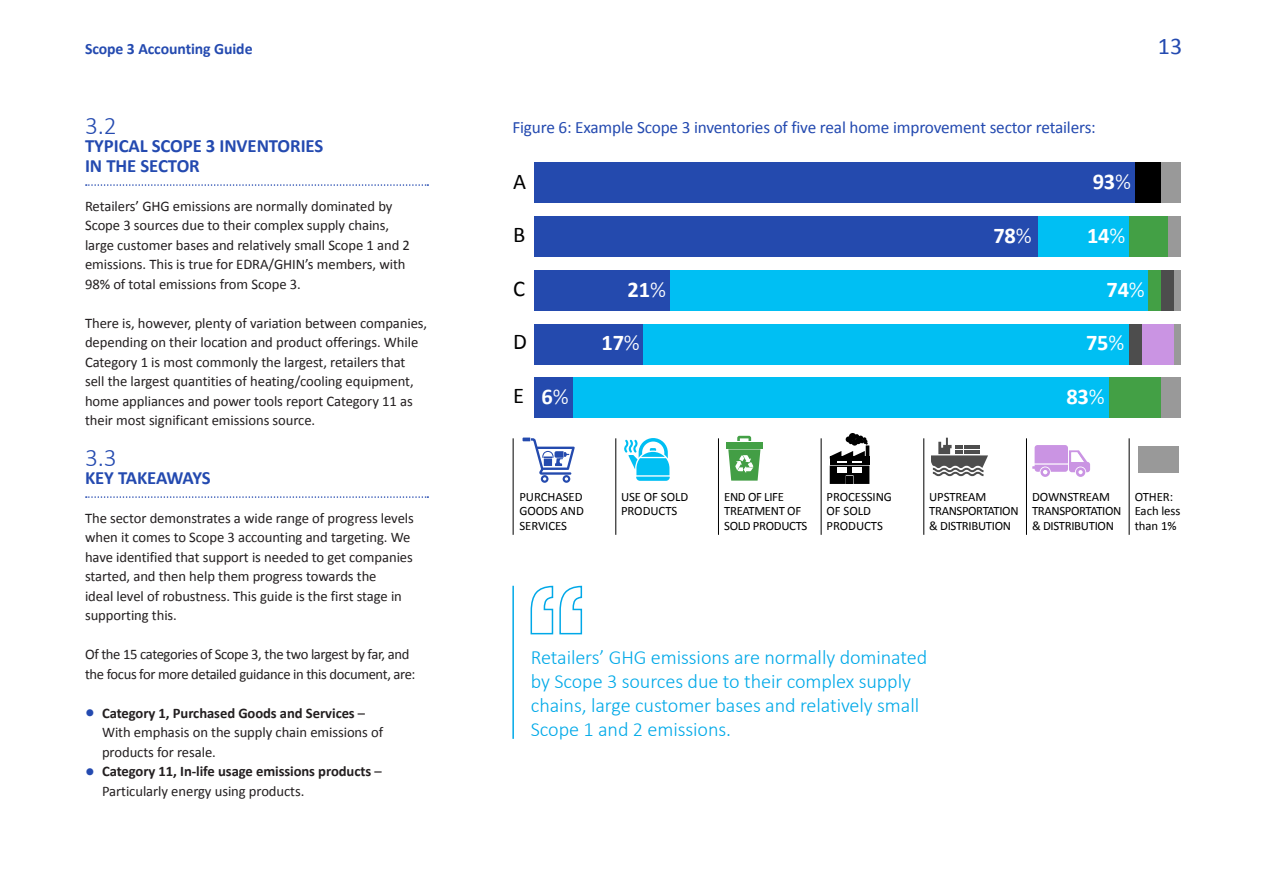
<style>
.page{position:relative;width:1263px;height:893px;background:#fff}
.page>*{position:absolute;margin:0;border:0;box-sizing:border-box;transform-origin:0 0}
.Section_numbers{font:300 25.5px "Calibri";color:#244ab0}
.t1{font:24px "Calibri";color:#244ab0}
.t2{font:700 22.5px "Calibri";letter-spacing:-.01em;color:#fff}
.t3{font:22.5px "Calibri";color:#000}
.Section_numbers-2{font:300 20.25px/24px "Calibri";letter-spacing:-.005em;color:#00a9e8}
.Section_Headings{font:700 18.75px/19.5px "Calibri";letter-spacing:-.005em;color:#244ab0}
.image_captions{font:17.25px "Calibri";letter-spacing:-.01em;color:#244ab0}
.t4{font:700 15.75px "Calibri";letter-spacing:-.005em;color:#244ab0}
.Body_text{font:14.7px/19.5px "Calibri";letter-spacing:-.005em;color:#231f20}
.Body_text-2{font:14.7px/19.5px "Calibri";letter-spacing:-.025em;color:#231f20}
.t5{font:700 14.7px/19.5px "Calibri";letter-spacing:-.005em;color:#231f20}
.t6{font:12.75px/14.2px "Calibri";letter-spacing:-.02em;color:#000}
.s1{font-weight:700;font-size:19.5px;color:#244ab0}
.s2{font-weight:700}
.s3{font-size:19.5px;color:#244ab0}
.s4{font-weight:400}
.s5{font-weight:300}
</style>
<div class="page">
<svg style="left:86px;top:184px;width:342px;height:2px"></svg>
<svg style="left:86px;top:496px;width:342px;height:2px"></svg>
<div style="left:534px;top:162px;width:601px;height:41px;background:#244aae"></div>
<div style="left:534px;top:216px;width:504px;height:40px;background:#244aae"></div>
<div style="left:534px;top:270px;width:136px;height:40px;background:#244aae"></div>
<div style="left:534px;top:324px;width:110px;height:40px;background:#244aae"></div>
<div style="left:534px;top:378px;width:39px;height:40px;background:#244aae"></div>
<div style="left:1135px;top:162px;width:26px;height:41px;background:#000"></div>
<div style="left:1161px;top:162px;width:20px;height:41px;background:#999"></div>
<div style="left:1038px;top:216px;width:91px;height:40px;background:#00bff3"></div>
<div style="left:1129px;top:216px;width:39px;height:40px;background:#43a045"></div>
<div style="left:1168px;top:216px;width:13px;height:40px;background:#999"></div>
<div style="left:670px;top:270px;width:478px;height:40px;background:#00bff3"></div>
<div style="left:1148px;top:270px;width:13px;height:40px;background:#43a045"></div>
<div style="left:1161px;top:270px;width:13px;height:40px;background:#4d4d4d"></div>
<div style="left:1174px;top:270px;width:7px;height:40px;background:#999"></div>
<div style="left:644px;top:324px;width:485px;height:40px;background:#00bff3"></div>
<div style="left:1129px;top:324px;width:13px;height:40px;background:#4d4d4d"></div>
<div style="left:1142px;top:324px;width:32px;height:40px;background:#ca94e3"></div>
<div style="left:1174px;top:324px;width:7px;height:40px;background:#999"></div>
<div style="left:573px;top:378px;width:536px;height:40px;background:#00bff3"></div>
<div style="left:1109px;top:378px;width:52px;height:40px;background:#43a045"></div>
<div style="left:1161px;top:378px;width:20px;height:40px;background:#999"></div>
<hr style="left:513px;top:438px;width:1px;height:97px;background:#000">
<hr style="left:615px;top:438px;width:1px;height:97px;background:#000">
<hr style="left:718px;top:438px;width:1px;height:97px;background:#000">
<hr style="left:821px;top:438px;width:1px;height:97px;background:#000">
<hr style="left:923px;top:438px;width:1px;height:97px;background:#000">
<hr style="left:1026px;top:438px;width:1px;height:97px;background:#000">
<hr style="left:1129px;top:438px;width:1px;height:97px;background:#000">
<svg style="left:624px;top:438px;width:46px;height:43px"></svg>
<svg style="left:522px;top:438px;width:53px;height:45px"></svg>
<div style="left:726px;top:442px;width:37px;height:6px;background:#43a045"></div>
<svg style="left:728px;top:449px;width:32px;height:32px"></svg>
<svg style="left:737px;top:436px;width:14px;height:5px"></svg>
<svg style="left:830px;top:434px;width:39px;height:50px"></svg>
<svg style="left:931px;top:438px;width:57px;height:38px"></svg>
<svg style="left:1032px;top:445px;width:58px;height:32px"></svg>
<div style="left:1138px;top:446px;width:41px;height:27px;background:#999"></div>
<svg style="left:530px;top:585px;width:53px;height:50px"></svg>
<hr style="left:512px;top:586px;width:2px;height:153px;background:#00a9e8">
<p class="t4" style="left:85px;top:39px;width:169px">Scope 3 Accounting Guide</p>
<h2 class="t1" style="left:1158px;top:31px;width:26px">13</h2>
<p class="Section_numbers" style="left:85px;top:110px;width:33px">3.2</p>
<p class="Section_Headings" style="left:85px;top:136px;width:240px">TYPICAL SCOPE 3 INVENTORIES<br>IN THE SECTOR</p>
<p class="Body_text" style="left:85px;top:196px;width:326px">Retailers’ GHG emissions are normally dominated by Scope 3 sources due to their complex supply chains, large customer bases and relatively small Scope 1 and 2 emissions. This is true for EDRA/GHIN’s members, with 98% of total emissions from Scope 3.</p>
<p class="Body_text" style="left:85px;top:313px;width:344px">There is, however, plenty of variation between companies, depending on their location and product offerings. While Category 1 is most commonly the largest, retailers that sell the largest quantities of heating/cooling equipment, home appliances and power tools report Category 11 as their most significant emissions source.</p>
<p class="Section_numbers" style="left:85px;top:441px;width:33px">3.3</p>
<p class="Section_Headings" style="left:85px;top:468px;width:127px">KEY TAKEAWAYS</p>
<p class="Body_text" style="left:85px;top:508px;width:330px">The sector demonstrates a wide range of progress levels when it comes to Scope 3 accounting and targeting. We have identified that support is needed to get companies started, and then help them progress towards the<br>ideal level of robustness. This guide is the first stage in supporting this.</p>
<p class="Body_text-2" style="left:85px;top:644px;width:332px">Of the 15 categories of Scope 3, the two largest by far, and the focus for more detailed guidance in this document, are:</p>
<p class="Body_text" style="left:102px;top:703px;width:283px;text-indent:-17px"><span class="s1">•</span> <span class="s2">Category 1, Purchased Goods and Services</span> –<br>With emphasis on the supply chain emissions of products for resale.</p>
<p class="t5" style="left:102px;top:761px;width:281px;text-indent:-17px"><span class="s3">•</span> Category 11, In-life usage emissions products <span class="s4">–<br>Particularly energy using products.</span></p>
<p class="image_captions" style="left:512px;top:116px;width:585px">Figure 6: Example Scope 3 inventories of five real home improvement sector retailers:</p>
<p class="t3" style="left:513px;top:167px;width:15px">A</p>
<p class="t3" style="left:513px;top:221px;width:14px">B</p>
<p class="t3" style="left:513px;top:274px;width:13px">C</p>
<p class="t3" style="left:513px;top:327px;width:15px">D</p>
<p class="t3" style="left:513px;top:381px;width:12px">E</p>
<p class="t2" style="left:542px;top:382px;width:29px">6<span class="s5">%</span></p>
<p class="t2" style="left:628px;top:275px;width:40px">21<span class="s5">%</span></p>
<p class="t2" style="left:601px;top:329px;width:40px">17<span class="s5">%</span></p>
<p class="t2" style="left:993px;top:221px;width:40px">78<span class="s5">%</span></p>
<p class="t2" style="left:1093px;top:167px;width:40px">93<span class="s5">%</span></p>
<p class="t2" style="left:1087px;top:221px;width:40px">14<span class="s5">%</span></p>
<p class="t2" style="left:1106px;top:275px;width:40px">74<span class="s5">%</span></p>
<p class="t2" style="left:1086px;top:328px;width:40px">75<span class="s5">%</span></p>
<p class="t2" style="left:1066px;top:382px;width:40px">83<span class="s5">%</span></p>
<p class="t6" style="left:519px;top:490px;width:66px;text-align:justify">PURCHASED GOODS AND SERVICES</p>
<p class="t6" style="left:621px;top:490px;width:69px">USE OF SOLD<br>PRODUCTS</p>
<p class="t6" style="left:724px;top:490px;width:85px">END OF LIFE<br>TREATMENT OF<br>SOLD PRODUCTS</p>
<p class="t6" style="left:826px;top:490px;width:67px">PROCESSING<br>OF SOLD<br>PRODUCTS</p>
<p class="t6" style="left:929px;top:490px;width:91px">UPSTREAM<br>TRANSPORTATION &amp; DISTRIBUTION</p>
<p class="t6" style="left:1032px;top:490px;width:91px">DOWNSTREAM<br>TRANSPORTATION &amp; DISTRIBUTION</p>
<p class="t6" style="left:1135px;top:490px;width:47px">OTHER:<br>Each less than 1%</p>
<p class="Section_numbers-2" style="left:531px;top:645px;width:398px">Retailers’ GHG emissions are normally dominated by Scope 3 sources due to their complex supply chains, large customer bases and relatively small Scope 1 and 2 emissions.</p>
</div>
